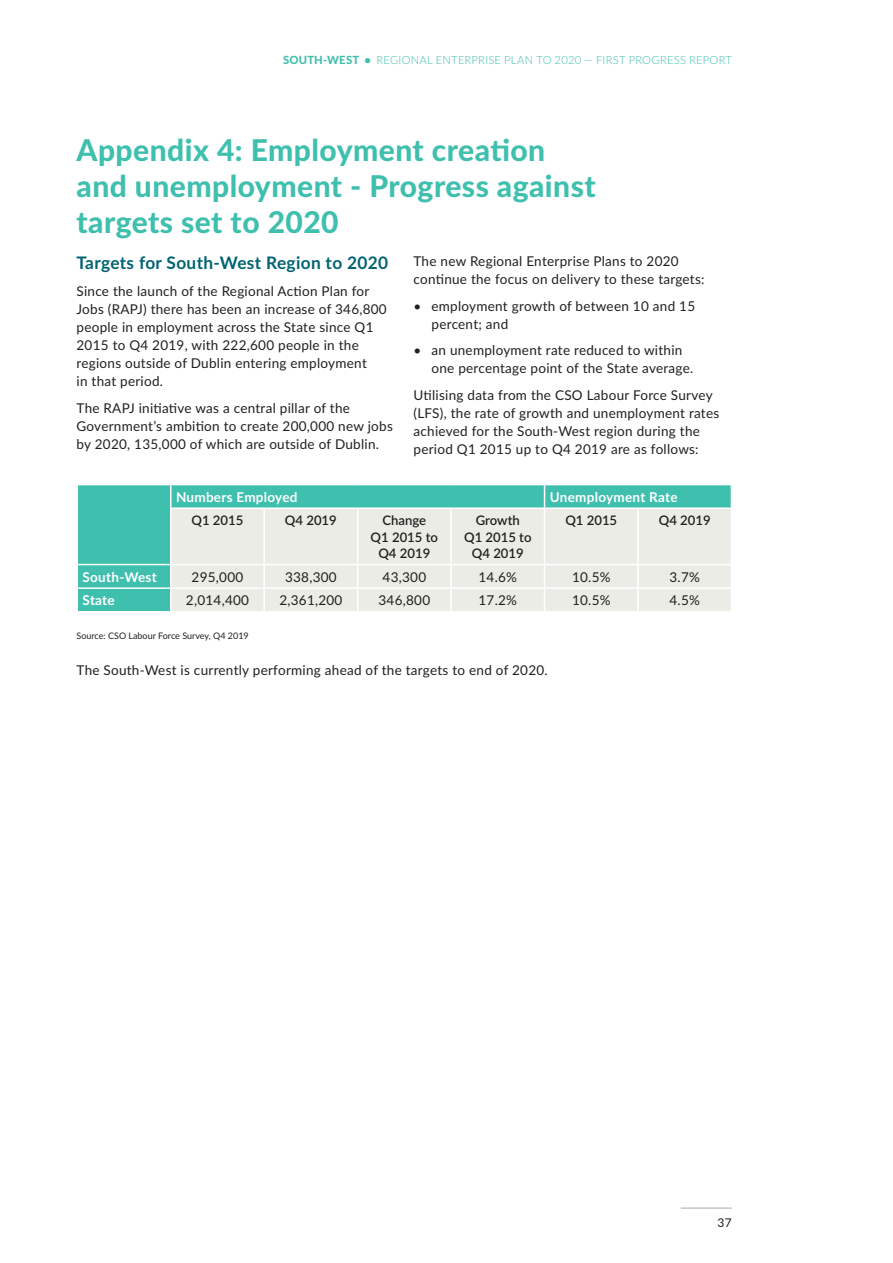
<style>
.page{position:relative;width:893px;height:1263px;background:#fff}
.page>*{position:absolute;margin:0;border:0;box-sizing:border-box;transform-origin:0 0}
.t1{font:800 30px/36px "Lato";letter-spacing:.015em;color:#3fbfae}
.t2{font:700 17.25px "Lato";letter-spacing:.02em;color:#006372}
.t3{font:13.5px/18px "Lato";letter-spacing:.02em;color:#231f20}
.t4{font:700 13.5px "Lato";letter-spacing:.02em;color:#fff}
.t5{font:600 13.2px/16.5px "Lato";color:#231f20;text-align:center}
.t6{font:12px "Lato";color:#231f20}
.t7{font:300 11.25px "Lato";letter-spacing:.02em;color:#3fbfae}
.t8{font:9px "Lato";color:#231f20}
.s1{font-weight:800}
</style>
<div class="page">
<hr style="left:681px;top:1208px;width:51px;height:1px;background:#9faab2">
<div style="left:78px;top:485px;width:653px;height:79px;background:#3fbfae"></div>
<div style="left:171px;top:509px;width:560px;height:102px;background:#ecece6"></div>
<svg style="left:170px;top:485px;width:1px;height:22px"></svg>
<svg style="left:544px;top:485px;width:1px;height:22px"></svg>
<hr style="left:170px;top:507px;width:94px;height:2px;background:#fff">
<hr style="left:170px;top:509px;width:1px;height:55px;background:#fff">
<hr style="left:264px;top:507px;width:94px;height:2px;background:#fff">
<hr style="left:263px;top:509px;width:2px;height:55px;background:#fff">
<hr style="left:358px;top:507px;width:93px;height:2px;background:#fff">
<hr style="left:357px;top:509px;width:1px;height:55px;background:#fff">
<hr style="left:451px;top:507px;width:94px;height:2px;background:#fff">
<hr style="left:450px;top:509px;width:2px;height:55px;background:#fff">
<hr style="left:545px;top:507px;width:93px;height:2px;background:#fff">
<hr style="left:544px;top:509px;width:1px;height:55px;background:#fff">
<hr style="left:638px;top:507px;width:94px;height:2px;background:#fff">
<hr style="left:637px;top:509px;width:2px;height:55px;background:#fff">
<hr style="left:171px;top:564px;width:93px;height:1px;background:#fff">
<hr style="left:264px;top:564px;width:94px;height:1px;background:#fff">
<hr style="left:263px;top:565px;width:2px;height:22px;background:#fff">
<hr style="left:358px;top:564px;width:93px;height:1px;background:#fff">
<hr style="left:451px;top:564px;width:94px;height:1px;background:#fff">
<hr style="left:450px;top:565px;width:2px;height:22px;background:#fff">
<hr style="left:545px;top:564px;width:93px;height:1px;background:#fff">
<hr style="left:638px;top:564px;width:94px;height:1px;background:#fff">
<hr style="left:637px;top:565px;width:2px;height:22px;background:#fff">
<hr style="left:171px;top:587px;width:93px;height:2px;background:#fff">
<svg style="left:77px;top:564px;width:94px;height:47px;background:#4ec4b4"></svg>
<hr style="left:264px;top:587px;width:94px;height:2px;background:#fff">
<hr style="left:263px;top:589px;width:2px;height:22px;background:#fff">
<hr style="left:358px;top:587px;width:93px;height:2px;background:#fff">
<svg style="left:357px;top:565px;width:1px;height:46px"></svg>
<hr style="left:451px;top:587px;width:94px;height:2px;background:#fff">
<hr style="left:450px;top:589px;width:2px;height:22px;background:#fff">
<hr style="left:545px;top:587px;width:93px;height:2px;background:#fff">
<svg style="left:544px;top:565px;width:1px;height:46px"></svg>
<hr style="left:638px;top:587px;width:94px;height:2px;background:#fff">
<hr style="left:637px;top:589px;width:2px;height:22px;background:#fff">
<p class="t7" style="left:283px;top:52px;width:450px"><span class="s1">SOUTH-WEST •</span> REGIONAL ENTERPRISE PLAN TO 2020 — FIRST PROGRESS REPORT</p>
<h1 class="t1" style="left:77px;top:131px;width:521px">Appendix 4: Employment creation and unemployment - Progress against targets set to 2020</h1>
<p class="t2" style="left:77px;top:250px;width:313px">Targets for South-West Region to 2020</p>
<p class="t3" style="left:77px;top:282px;width:312px">Since the launch of the Regional Action Plan for Jobs (RAPJ) there has been an increase of 346,800 people in employment across the State since Q1<br>2015 to Q4 2019, with 222,600 people in the regions outside of Dublin entering employment<br>in that period.</p>
<p class="t3" style="left:77px;top:399px;width:318px">The RAPJ initiative was a central pillar of the<br>Government’s ambition to create 200,000 new jobs by 2020, 135,000 of which are outside of Dublin.</p>
<p class="t3" style="left:413px;top:251px;width:292px">The new Regional Enterprise Plans to 2020 continue the focus on delivery to these targets:</p>
<p class="t3" style="left:431px;top:296px;width:265px;text-indent:-18px">• employment growth of between 10 and 15 percent; and</p>
<p class="t3" style="left:431px;top:341px;width:263px;text-indent:-18px">• an unemployment rate reduced to within one percentage point of the State average.</p>
<p class="t3" style="left:413px;top:385px;width:307px">Utilising data from the CSO Labour Force Survey (LFS), the rate of growth and unemployment rates achieved for the South-West region during the period Q1 2015 up to Q4 2019 are as follows:</p>
<p class="t4" style="left:176px;top:487px;width:123px">Numbers Employed</p>
<p class="t4" style="left:550px;top:487px;width:129px">Unemployment Rate</p>
<p class="t5" style="left:192px;top:511px;width:53px">Q1 2015</p>
<p class="t5" style="left:285px;top:511px;width:53px">Q4 2019</p>
<p class="t5" style="left:371px;top:511px;width:69px">Change<br>Q1 2015 to<br>Q4 2019</p>
<p class="t5" style="left:464px;top:511px;width:69px">Growth<br>Q1 2015 to<br>Q4 2019</p>
<p class="t5" style="left:565px;top:511px;width:53px">Q1 2015</p>
<p class="t5" style="left:659px;top:511px;width:53px">Q4 2019</p>
<p class="t4" style="left:83px;top:567px;width:76px">South-West</p>
<p class="t3" style="left:192px;top:567px;width:53px">295,000</p>
<p class="t3" style="left:285px;top:567px;width:53px">338,300</p>
<p class="t3" style="left:383px;top:567px;width:45px">43,300</p>
<p class="t3" style="left:479px;top:567px;width:40px">14.6%</p>
<p class="t3" style="left:572px;top:567px;width:40px">10.5%</p>
<p class="t3" style="left:669px;top:567px;width:32px">3.7%</p>
<p class="t4" style="left:83px;top:591px;width:34px">State</p>
<p class="t3" style="left:186px;top:591px;width:65px">2,014,400</p>
<p class="t3" style="left:279px;top:591px;width:65px">2,361,200</p>
<p class="t3" style="left:379px;top:591px;width:53px">346,800</p>
<p class="t3" style="left:479px;top:591px;width:40px">17.2%</p>
<p class="t3" style="left:572px;top:591px;width:40px">10.5%</p>
<p class="t3" style="left:669px;top:591px;width:32px">4.5%</p>
<p class="t8" style="left:77px;top:629px;width:174px">Source: CSO Labour Force Survey, Q4 2019</p>
<p class="t3" style="left:77px;top:661px;width:473px">The South-West is currently performing ahead of the targets to end of 2020.</p>
<p class="t6" style="left:718px;top:1214px;width:16px">37</p>
</div>
